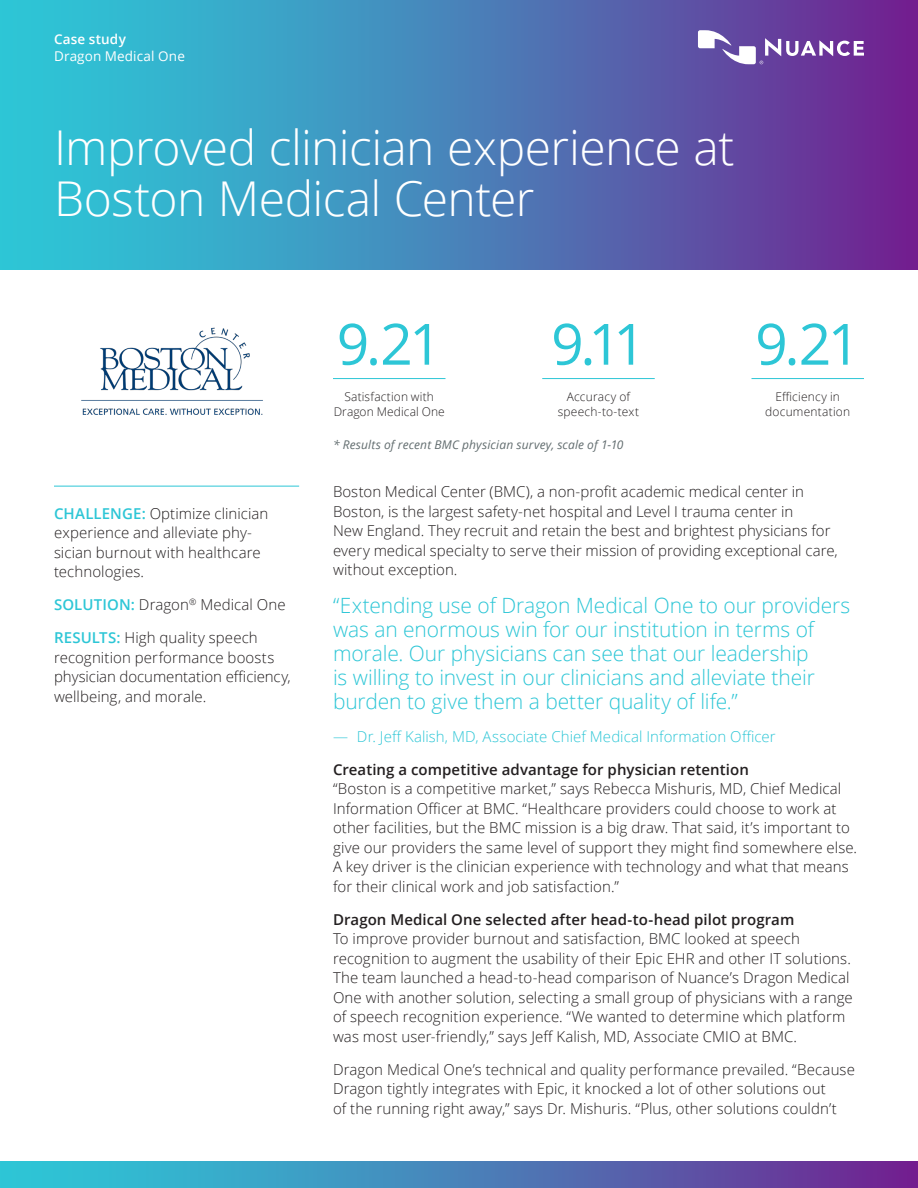
<style>
.page{position:relative;width:918px;height:1188px;background:#fff}
.page>*{position:absolute;margin:0;border:0;box-sizing:border-box;transform-origin:0 0}
._1st_page_Large_Stat{font:57px "Open Sans";color:#2dc6d6}
.Headline_32_34{font:300 48px/51px "Open Sans";letter-spacing:-.015em;color:#fff}
.Pull_Quote_within_te{font:300 21px/24px "Open Sans";letter-spacing:-.005em;color:#2dc6d6}
.Body_Text_10_13{font:300 15px/19.5px "Open Sans";letter-spacing:.005em;color:#231f20}
.SideBar_Results_text{font:300 15px/19.5px "Open Sans";letter-spacing:.005em;color:#231f20}
.Body_Text_Subhead_10{font:600 15px "Open Sans";letter-spacing:.005em;color:#231f20}
.SideBar_Challenge_te{font:300 15px/19.5px "Open Sans";letter-spacing:.005em;color:#231f20}
.t1{font:300 15px "Open Sans";letter-spacing:.005em;color:#2dc6d6}
.SideBar_Solution_tex{font:300 15px "Open Sans";letter-spacing:.005em;color:#231f20}
.Product_Offering_Nam{font:13.5px "Open Sans";letter-spacing:.01em;color:#fff}
.Case_study_9_11{font:600 13.5px "Open Sans";letter-spacing:.015em;color:#fff}
._1st_page_Large_Stat-2{font:300 12px/15px "Open Sans";letter-spacing:.015em;color:#231f20;text-align:center}
.SideBar_Solution_tex-2{font:italic 12px "Open Sans";letter-spacing:.015em;color:#626d6f}
.s1{font-weight:600;color:#2dc6d6}
</style>
<div class="page">
<div style="left:0;top:1161px;width:918px;height:27px;background:linear-gradient(to right,#27d4dc,#6f2692)"></div>
<div style="left:0;top:0;width:918px;height:270px;background:linear-gradient(to right,#27d4dc,#6f2692)"></div>
<svg style="left:698px;top:30px;width:166px;height:34px"></svg>
<hr style="left:54px;top:486px;width:245px;height:1px;background:#2dc6d6">
<img style="left:81px;top:327px;width:182px;height:88px">
<hr style="left:752px;top:378px;width:112px;height:1px;background:#2dc6d6">
<hr style="left:542px;top:378px;width:113px;height:1px;background:#2dc6d6">
<hr style="left:333px;top:378px;width:113px;height:1px;background:#2dc6d6">
<p class="Case_study_9_11" style="left:54px;top:30px;width:73px">Case study</p>
<p class="Product_Offering_Nam" style="left:54px;top:47px;width:132px">Dragon Medical One</p>
<p class="Headline_32_34" style="left:54px;top:121px;width:682px">Improved clinician experience at<br>Boston Medical Center</p>
<p class="_1st_page_Large_Stat" style="left:337px;top:305px;width:107px">9.21</p>
<p class="_1st_page_Large_Stat-2" style="left:334px;top:389px;width:113px">Satisfaction with<br>Dragon Medical One</p>
<p class="SideBar_Solution_tex-2" style="left:333px;top:436px;width:292px">* Results of recent BMC physician survey, scale of 1-10</p>
<p class="_1st_page_Large_Stat" style="left:551px;top:305px;width:96px">9.11</p>
<p class="_1st_page_Large_Stat-2" style="left:558px;top:389px;width:83px">Accuracy of speech-to-text</p>
<p class="_1st_page_Large_Stat" style="left:755px;top:305px;width:107px">9.21</p>
<p class="_1st_page_Large_Stat-2" style="left:765px;top:389px;width:86px">Efficiency in documentation</p>
<p class="SideBar_Challenge_te" style="left:54px;top:503px;width:216px"><span class="s1">CHALLENGE:</span> Optimize clinician experience and alleviate phy&shy;sician burnout with healthcare technologies.</p>
<p class="SideBar_Solution_tex" style="left:54px;top:595px;width:233px"><span class="s1">SOLUTION:</span> Dragon<sup>®</sup> Medical One</p>
<p class="SideBar_Results_text" style="left:54px;top:628px;width:238px"><span class="s1">RESULTS:</span> High quality speech recognition performance boosts physician documentation efficiency, wellbeing, and morale.</p>
<p class="Body_Text_10_13" style="left:333px;top:482px;width:506px">Boston Medical Center (BMC), a non-profit academic medical center in Boston, is the largest safety-net hospital and Level I trauma center in<br>New England. They recruit and retain the best and brightest physicians for every medical specialty to serve their mission of providing exceptional care, without exception.</p>
<p class="Pull_Quote_within_te" style="left:333px;top:593px;width:519px">“Extending use of Dragon Medical One to our providers was an enormous win for our institution in terms of morale. Our physicians can see that our leadership<br>is willing to invest in our clinicians and alleviate their burden to give them a better quality of life.”</p>
<p class="t1" style="left:333px;top:726px;width:444px">— Dr. Jeff Kalish, MD, Associate Chief Medical Information Officer</p>
<p class="Body_Text_Subhead_10" style="left:333px;top:759px;width:417px">Creating a competitive advantage for physician retention</p>
<p class="Body_Text_10_13" style="left:333px;top:779px;width:526px">“Boston is a competitive market,” says Rebecca Mishuris, MD, Chief Medical Information Officer at BMC. “Healthcare providers could choose to work at other facilities, but the BMC mission is a big draw. That said, it’s important to give our providers the same level of support they might find somewhere else.<br>A key driver is the clinician experience with technology and what that means for their clinical work and job satisfaction.”</p>
<p class="Body_Text_Subhead_10" style="left:333px;top:909px;width:463px">Dragon Medical One selected after head-to-head pilot program</p>
<p class="Body_Text_10_13" style="left:333px;top:929px;width:521px">To improve provider burnout and satisfaction, BMC looked at speech recognition to augment the usability of their Epic EHR and other IT solutions.<br>The team launched a head-to-head comparison of Nuance’s Dragon Medical One with another solution, selecting a small group of physicians with a range of speech recognition experience. “We wanted to determine which platform was most user-friendly,” says Jeff Kalish, MD, Associate CMIO at BMC.</p>
<p class="Body_Text_10_13" style="left:333px;top:1059px;width:523px">Dragon Medical One’s technical and quality performance prevailed. “Because<br>Dragon tightly integrates with Epic, it knocked a lot of other solutions out<br>of the running right away,” says Dr. Mishuris. “Plus, other solutions couldn’t</p>
</div>
